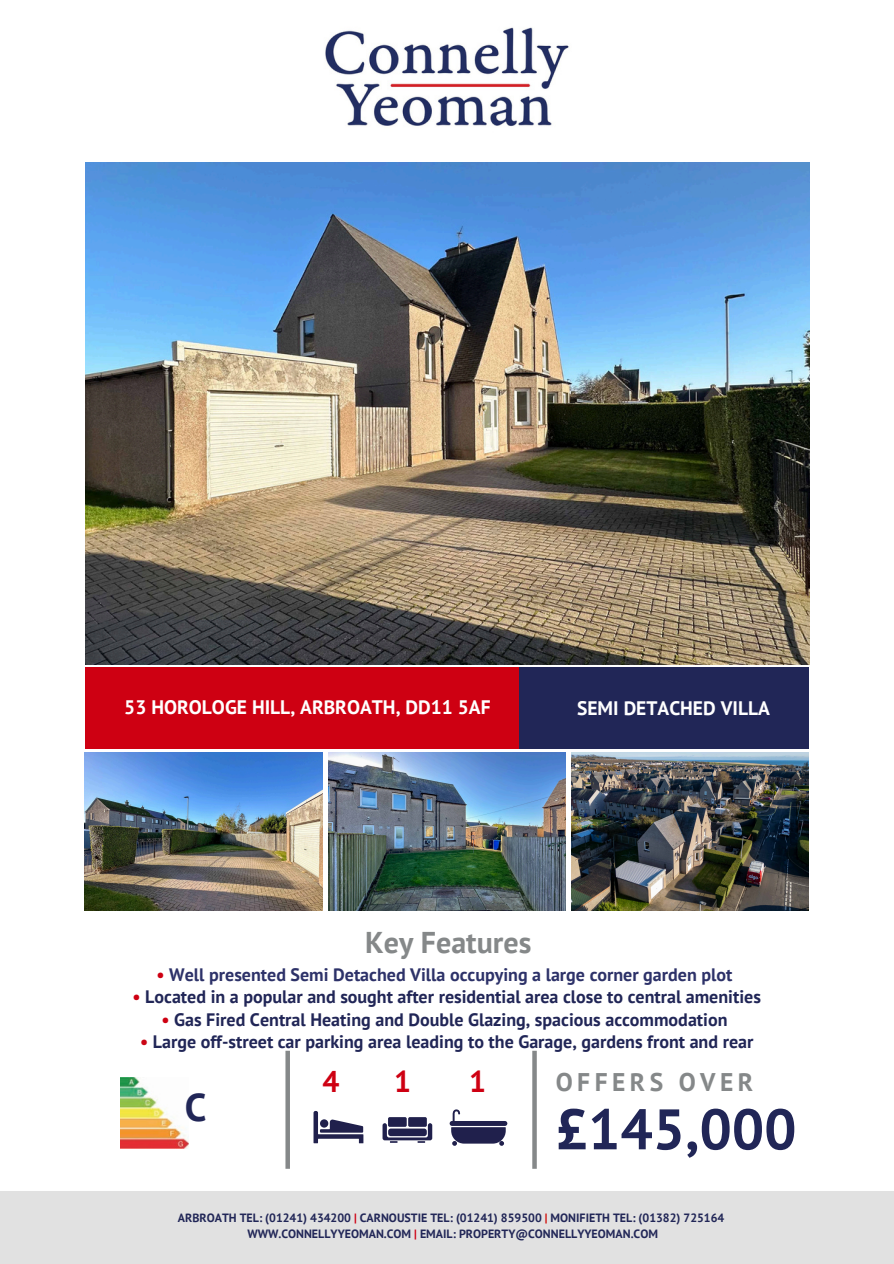
<style>
.page{position:relative;width:894px;height:1264px;background:#fff}
.page>*{position:absolute;margin:0;border:0;box-sizing:border-box;transform-origin:0 0}
.t1{font:700 57px "PT Sans";color:#212657}
.t2{font:700 38.7px "PT Sans";color:#212657}
.t3{font:700 30px "PT Sans";color:#858889}
.t4{font:700 30px "PT Sans";color:#ce0012}
.t5{font:700 25.5px "PT Sans";letter-spacing:.175em;color:#858889}
.t6{font:700 19.5px "PT Sans";color:#fff}
.t7{font:700 18px "PT Sans";color:#212657}
.t8{font:700 18px "PT Sans";color:#2d3269}
.t9{font:700 12px "PT Sans";color:#212657}
.s1{color:#ce0012}
.s2{color:#cb0615}
.s3{color:#d10d09}
</style>
<div class="page">
<div style="left:0;top:1191px;width:893px;height:72px;background:#e1e1e1"></div>
<div style="left:85px;top:668px;width:434px;height:80px;background:#ce0012"></div>
<div style="left:519px;top:668px;width:289px;height:80px;background:#212657"></div>
<img style="left:121px;top:1077px;width:67px;height:71px">
<svg style="left:285px;top:1050px;width:251px;height:118px"></svg>
<img style="left:85px;top:162px;width:723px;height:502px">
<img style="left:85px;top:752px;width:237px;height:158px">
<img style="left:328px;top:752px;width:237px;height:158px">
<img style="left:571px;top:752px;width:237px;height:158px">
<img style="left:325px;top:27px;width:244px;height:100px">
<p class="t6" style="left:124px;top:693px;width:368px">53 HOROLOGE HILL, ARBROATH, DD11 5AF</p>
<p class="t6" style="left:577px;top:695px;width:194px">SEMI DETACHED VILLA</p>
<p class="t3" style="left:365px;top:922px;width:168px">Key Features</p>
<p class="t8" style="left:156px;top:962px;width:577px"><span class="s1">•</span> Well presented Semi Detached Villa occupying a large corner garden plot</p>
<p class="t7" style="left:132px;top:984px;width:629px"><span class="s1">•</span> Located in a popular and sought after residential area close to central amenities</p>
<p class="t7" style="left:161px;top:1007px;width:567px"><span class="s1">•</span> Gas Fired Central Heating and Double Glazing, spacious accommodation</p>
<p class="t7" style="left:140px;top:1029px;width:614px"><span class="s2">•</span> Large off-street car parking area leading to the Garage, gardens front and rear</p>
<p class="t4" style="left:322px;top:1061px;width:19px">4</p>
<h1 class="t4" style="left:394px;top:1061px;width:19px">1</h1>
<h4 class="t4" style="left:469px;top:1061px;width:19px">1</h4>
<p class="t5" style="left:555px;top:1064px;width:199px">OFFERS OVER</p>
<p class="t1" style="left:555px;top:1091px;width:242px">£145,000</p>
<p class="t2" style="left:185px;top:1081px;width:23px">C</p>
<p class="t9" style="left:178px;top:1209px;width:548px">ARBROATH TEL: (01241) 434200 <span class="s1">|</span> CARNOUSTIE TEL: (01241) 859500 <span class="s3">|</span> MONIFIETH TEL: (01382) 725164</p>
<p class="t9" style="left:247px;top:1225px;width:412px">WWW.CONNELLYYEOMAN.COM <span class="s1">|</span> EMAIL: PROPERTY@CONNELLYYEOMAN.COM</p>
</div>
